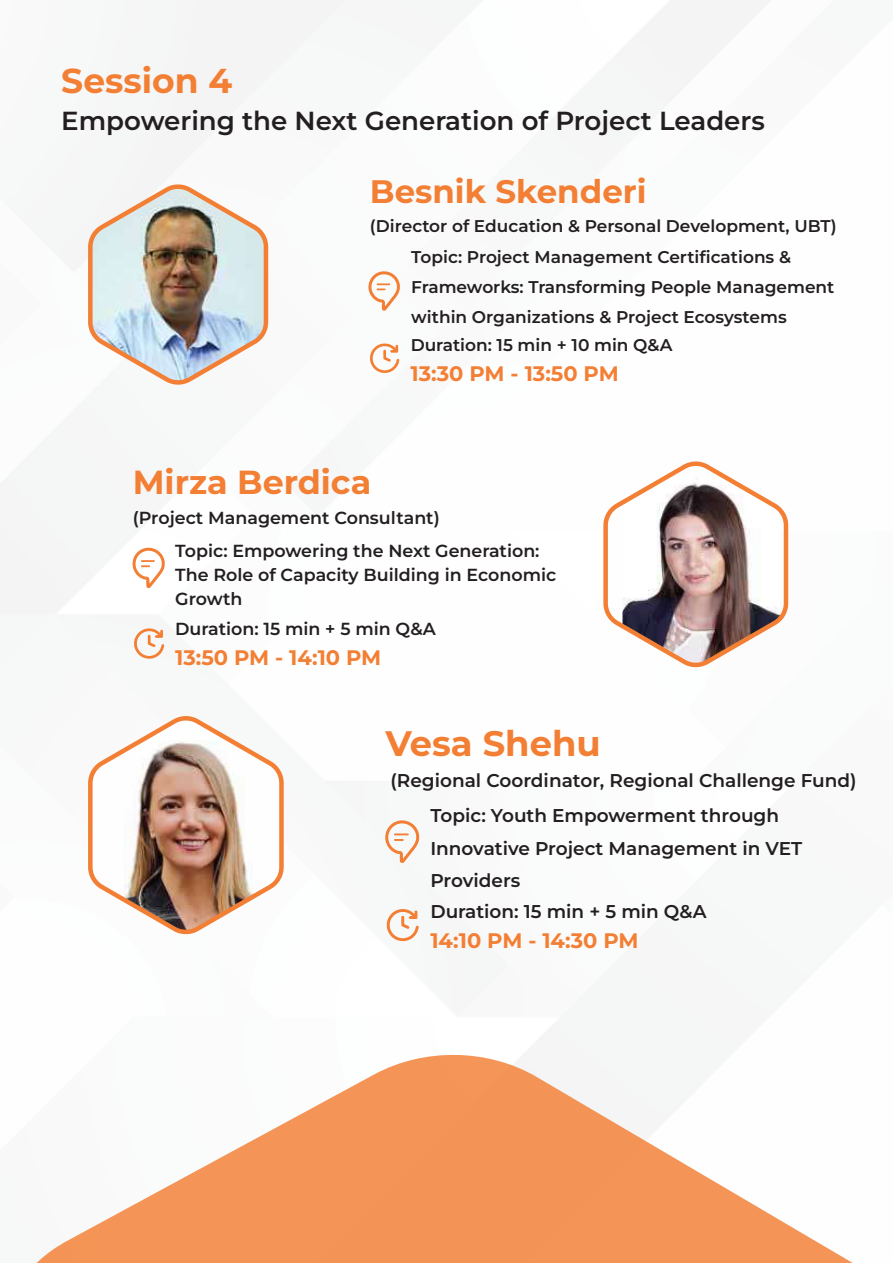
<style>
.page{position:relative;width:893px;height:1263px;background:#fff}
.page>*{position:absolute;margin:0;border:0;box-sizing:border-box;transform-origin:0 0}
.t1{font:700 35.4px "Montserrat";color:#f37f34}
.t2{font:700 34.5px "Montserrat";color:#f37f34}
.t3{font:700 33.3px "Montserrat";color:#f37f34}
.t4{font:700 32.55px "Montserrat";color:#f37f34}
.t5{font:600 26.1px "Montserrat";color:#231f20}
.t6{font:700 21px "Montserrat";color:#f37f34}
.t7{font:600 18.45px/31.8px "Montserrat";color:#231f20}
.t8{font:600 17.4px/33.3px "Montserrat";color:#231f20}
.t9{font:600 16.95px/29.1px "Montserrat";color:#231f20;text-align:center}
</style>
<div class="page">
<img style="left:0;top:0;width:770px;height:1055px">
<img style="left:86px;top:179px;width:184px;height:211px">
<img style="left:601px;top:457px;width:188px;height:215px">
<svg style="left:368px;top:343px;width:31px;height:31px"></svg>
<svg style="left:367px;top:267px;width:34px;height:46px"></svg>
<img style="left:86px;top:711px;width:200px;height:228px">
<svg style="left:385px;top:908px;width:34px;height:34px"></svg>
<svg style="left:384px;top:816px;width:36px;height:49px"></svg>
<svg style="left:132px;top:628px;width:32px;height:32px"></svg>
<svg style="left:134px;top:544px;width:32px;height:46px"></svg>
<svg style="left:36px;top:1055px;width:817px;height:208px;fill:#f49456"></svg>
<h2 class="t2" style="left:61px;top:58px;width:172px">Session 4</h2>
<h3 class="t5" style="left:61px;top:104px;width:705px">Empowering the Next Generation of Project Leaders</h3>
<h3 class="t4" style="left:370px;top:170px;width:278px">Besnik Skenderi</h3>
<p class="t9" style="left:370px;top:209px;width:468px;line-height:31.7px">(Director of Education &amp; Personal Development, UBT)<br>Topic: Project Management Certifications &amp;</p>
<p class="t9" style="left:411px;top:272px;width:425px;text-align:left">Frameworks: Transforming People Management within Organizations &amp; Project Ecosystems<br>Duration: 15 min + 10 min Q&amp;A</p>
<p class="t6" style="left:411px;top:360px;width:210px">13:30 PM - 13:50 PM</p>
<h3 class="t3" style="left:133px;top:460px;width:240px">Mirza Berdica</h3>
<p class="t8" style="left:175px;top:501px;width:366px;text-indent:-42px">(Project Management Consultant)<br>Topic: Empowering the Next Generation:</p>
<p class="t8" style="left:175px;top:562px;width:382px;line-height:24px">The Role of Capacity Building in Economic<br>Growth</p>
<p class="t8" style="left:175px;top:612px;width:262px">Duration: 15 min + 5 min Q&amp;A</p>
<p class="t6" style="left:175px;top:643px;width:208px">13:50 PM - 14:10 PM</p>
<h1 class="t1" style="left:385px;top:719px;width:217px">Vesa Shehu</h1>
<p class="t7" style="left:430px;top:762px;width:428px;line-height:35.2px;text-indent:-40px">(Regional Coordinator, Regional Challenge Fund)<br>Topic: Youth Empowerment through</p>
<p class="t7" style="left:430px;top:832px;width:373px">Innovative Project Management in VET<br>Providers<br>Duration: 15 min + 5 min Q&amp;A</p>
<p class="t6" style="left:430px;top:926px;width:210px">14:10 PM - 14:30 PM</p>
</div>
